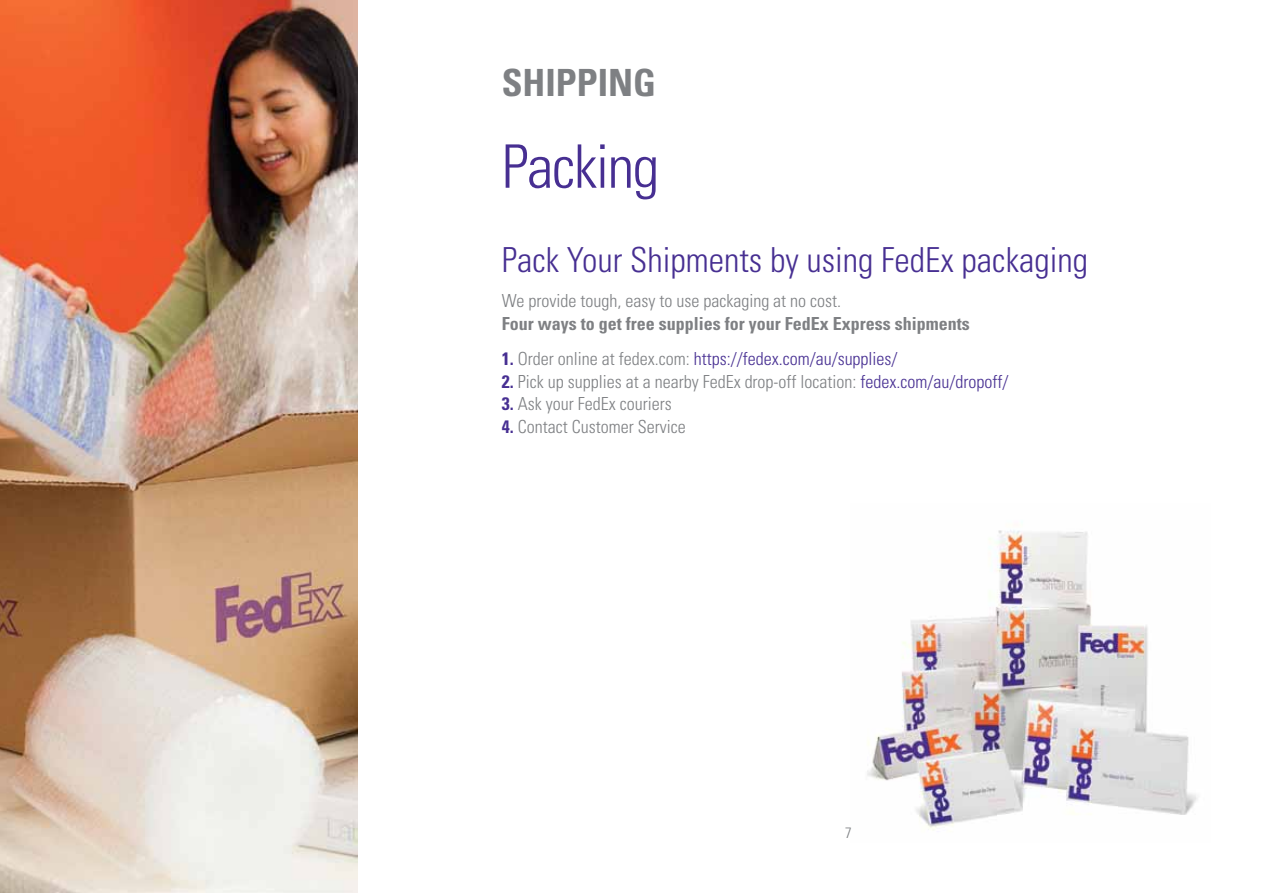
<style>
.page{position:relative;width:1263px;height:893px;background:#fff}
.page>*{position:absolute;margin:0;border:0;box-sizing:border-box;transform-origin:0 0}
.t1{font:300 condensed 60px "Univers";letter-spacing:-.025em;color:#472f92}
.t2{font:700 condensed 37.5px "Univers";color:#7e8083}
.t3{font:300 condensed 34.5px "Univers";color:#472f92}
.t4{font:300 condensed 18px "Univers";color:#7e8083}
.t5{font:300 condensed 18px "Univers";color:#472f92}
.t6{font:700 condensed 18px "Univers";color:#7e8083}
.t7{font:300 condensed 15px "Univers";color:#7e8083}
.s1{font-weight:700}
.s2{color:#7e8083}
.s3{font-weight:700;color:#472f92}
.s4{color:#472f92}
</style>
<div class="page">
<img style="left:867px;top:530px;width:331px;height:301px">
<img style="left:0;top:0;width:357px;height:893px">
<h2 class="t2" style="left:502px;top:60px;width:41px">SHIPPING</h2>
<h1 class="t1" style="left:502px;top:131px;width:159px">Packing</h1>
<h3 class="t3" style="left:502px;top:239px;width:588px">Pack Your Shipments by using FedEx packaging</h3>
<p class="t4" style="left:502px;top:290px;width:341px">We provide tough, easy to use packaging at no cost.</p>
<p class="t6" style="left:502px;top:312px;width:469px">Four ways to get free supplies for your FedEx Express shipments</p>
<p class="t5" style="left:502px;top:348px;width:397px"><span class="s1">1.</span> <span class="s2">Order online at fedex.com:</span> https://fedex.com/au/supplies/</p>
<p class="t4" style="left:502px;top:370px;width:508px"><span class="s3">2.</span> Pick up supplies at a nearby FedEx drop-off location: <span class="s4">fedex.com/au/dropoff/</span></p>
<p class="t4" style="left:502px;top:393px;width:171px"><span class="s3">3.</span> Ask your FedEx couriers</p>
<p class="t4" style="left:502px;top:415px;width:185px"><span class="s3">4.</span> Contact Customer Service</p>
<p class="t7" style="left:845px;top:824px;width:8px">7</p>
</div>
